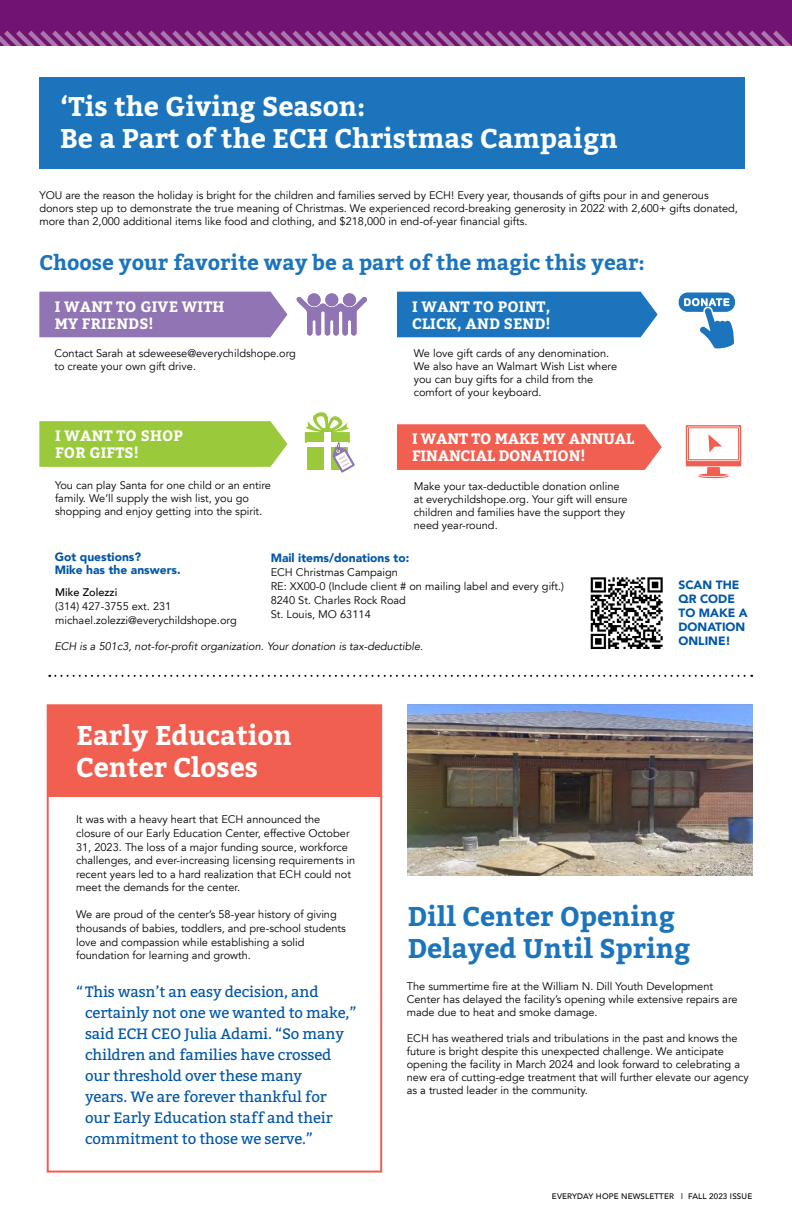
<style>
.page{position:relative;width:792px;height:1224px;background:#fff}
.page>*{position:absolute;margin:0;border:0;box-sizing:border-box;transform-origin:0 0}
.t1{font:700 27px/32px "Bitter";color:#fff}
.t2{font:700 27px/32px "Bitter";color:#1c75bc}
.t3{font:700 21px "Bitter";color:#1c75bc}
.t4{font:15px/21px "Bitter";letter-spacing:-.01em;color:#0056a7}
.t5{font:700 15px/17px "Bitter";letter-spacing:.01em;color:#fff}
.t6{font:700 15px/17px "Bitter";letter-spacing:-.01em;color:#fff}
.t7{font:900 12px/14px "Avenir";color:#0056a7}
.t8{font:11px/13px "Avenir";color:#000}
.t9{font:italic 11px "Avenir";color:#000}
.t10{font:500 11px "Avenir";color:#000}
.t11{font:500 8px "Avenir";letter-spacing:.02em;color:#000}
</style>
<div class="page">
<div style="left:47px;top:704px;width:335px;height:469px;border:2px solid #f15f51"></div>
<div style="left:48px;top:705px;width:333px;height:92px;background:#f15f51"></div>
<svg style="left:39px;top:421px;width:249px;height:46px;background:#9ecc44"></svg>
<div style="left:0;top:0;width:792px;height:46px;background:#711471"></div>
<svg style="left:0;top:30px;width:792px;height:16px"></svg>
<div style="left:39px;top:77px;width:706px;height:91px;background:#1c75bc"></div>
<svg style="left:305px;top:412px;width:50px;height:61px"></svg>
<svg style="left:686px;top:425px;width:55px;height:53px"></svg>
<div style="left:39px;top:292px;width:249px;height:45px;background:#9074b4"></div>
<div style="left:397px;top:292px;width:261px;height:45px;background:#1c75bc"></div>
<div style="left:397px;top:424px;width:265px;height:46px;background:#f15f51"></div>
<svg style="left:679px;top:292px;width:56px;height:57px"></svg>
<img style="left:590px;top:577px;width:73px;height:72px">
<svg style="left:296px;top:293px;width:71px;height:43px"></svg>
<div style="left:343px;top:293px;width:13px;height:13px;background:#9074b4;border-radius:50%"></div>
<div style="left:325px;top:293px;width:13px;height:13px;background:#9074b4;border-radius:50%"></div>
<div style="left:308px;top:293px;width:13px;height:13px;background:#9074b4;border-radius:50%"></div>
<img style="left:408px;top:704px;width:344px;height:171px">
<svg style="left:49px;top:675px;width:703px;height:2px"></svg>
<h1 class="t1" style="left:60px;top:91px;width:559px">‘Tis the Giving Season:<br>Be a Part of the ECH Christmas Campaign</h1>
<p class="t8" style="left:39px;top:189px;width:700px">YOU are the reason the holiday is bright for the children and families served by ECH! Every year, thousands of gifts pour in and generous donors step up to demonstrate the true meaning of Christmas. We experienced record-breaking generosity in 2022 with 2,600+ gifts donated, more than 2,000 additional items like food and clothing, and $218,000 in end-of-year financial gifts.</p>
<h2 class="t3" style="left:39px;top:249px;width:607px">Choose your favorite way be a part of the magic this year:</h2>
<h3 class="t5" style="left:55px;top:298px;width:171px">I WANT TO GIVE WITH<br>MY FRIENDS!</h3>
<h3 class="t5" style="left:412px;top:298px;width:140px">I WANT TO POINT,<br>CLICK, AND SEND!</h3>
<p class="t8" style="left:54px;top:347px;width:243px">Contact Sarah at sdeweese@everychildshope.org to create your own gift drive.</p>
<p class="t8" style="left:414px;top:347px;width:205px">We love gift cards of any denomination.<br>We also have an Walmart Wish List where you can buy gifts for a child from the comfort of your keyboard.</p>
<h3 class="t5" style="left:55px;top:427px;width:129px">I WANT TO SHOP<br>FOR GIFTS!</h3>
<h3 class="t6" style="left:412px;top:431px;width:224px">I WANT TO MAKE MY ANNUAL<br>FINANCIAL DONATION!</h3>
<p class="t8" style="left:55px;top:478px;width:217px">You can play Santa for one child or an entire family. We’ll supply the wish list, you go shopping and enjoy getting into the spirit.</p>
<p class="t8" style="left:414px;top:480px;width:215px">Make your tax-deductible donation online at everychildshope.org. Your gift will ensure children and families have the support they need year-round.</p>
<p class="t7" style="left:55px;top:550px;width:127px;line-height:13px">Got questions?<br>Mike has the answers.</p>
<p class="t10" style="left:55px;top:583px;width:64px">Mike Zolezzi</p>
<p class="t8" style="left:55px;top:599px;width:183px;line-height:14px">(314) 427-3755 ext. 231 michael.zolezzi@everychildshope.org</p>
<p class="t7" style="left:271px;top:551px;width:140px">Mail items/donations to:</p>
<p class="t8" style="left:271px;top:565px;width:295px;line-height:14px">ECH Christmas Campaign<br>RE: XX00-0 (Include client # on mailing label and every gift.)<br>8240 St. Charles Rock Road<br>St. Louis, MO 63114</p>
<p class="t9" style="left:54px;top:640px;width:370px">ECH is a 501c3, not-for-profit organization. Your donation is tax-deductible.</p>
<h1 class="t1" style="left:76px;top:720px;width:217px">Early Education<br>Center Closes</h1>
<p class="t7" style="left:678px;top:578px;width:71px">SCAN THE<br>QR CODE<br>TO MAKE A<br>DONATION<br>ONLINE!</p>
<p class="t8" style="left:76px;top:813px;width:281px;line-height:13.6px">It was with a heavy heart that ECH announced the closure of our Early Education Center, effective October 31, 2023. The loss of a major funding source, workforce challenges, and ever-increasing licensing requirements in recent years led to a hard realization that ECH could not meet the demands for the center.</p>
<p class="t8" style="left:76px;top:908px;width:271px;line-height:13.6px">We are proud of the center’s 58-year history of giving thousands of babies, toddlers, and pre-school students love and compassion while establishing a solid foundation for learning and growth.</p>
<p class="t4" style="left:85px;top:981px;width:273px;text-indent:-9px">“This wasn’t an easy decision, and certainly not one we wanted to make,” said ECH CEO Julia Adami. “So many children and families have crossed our threshold over these many<br>years. We are forever thankful for<br>our Early Education staff and their commitment to those we serve.”</p>
<h1 class="t2" style="left:408px;top:900px;width:285px">Dill Center Opening<br>Delayed Until Spring</h1>
<p class="t8" style="left:407px;top:980px;width:332px">The summertime fire at the William N. Dill Youth Development<br>Center has delayed the facility’s opening while extensive repairs are made due to heat and smoke damage.</p>
<p class="t8" style="left:407px;top:1032px;width:344px">ECH has weathered trials and tribulations in the past and knows the future is bright despite this unexpected challenge. We anticipate opening the facility in March 2024 and look forward to celebrating a new era of cutting-edge treatment that will further elevate our agency as a trusted leader in the community.</p>
<p class="t11" style="left:552px;top:1189px;width:202px">EVERYDAY HOPE NEWSLETTER | FALL 2023 ISSUE</p>
</div>
